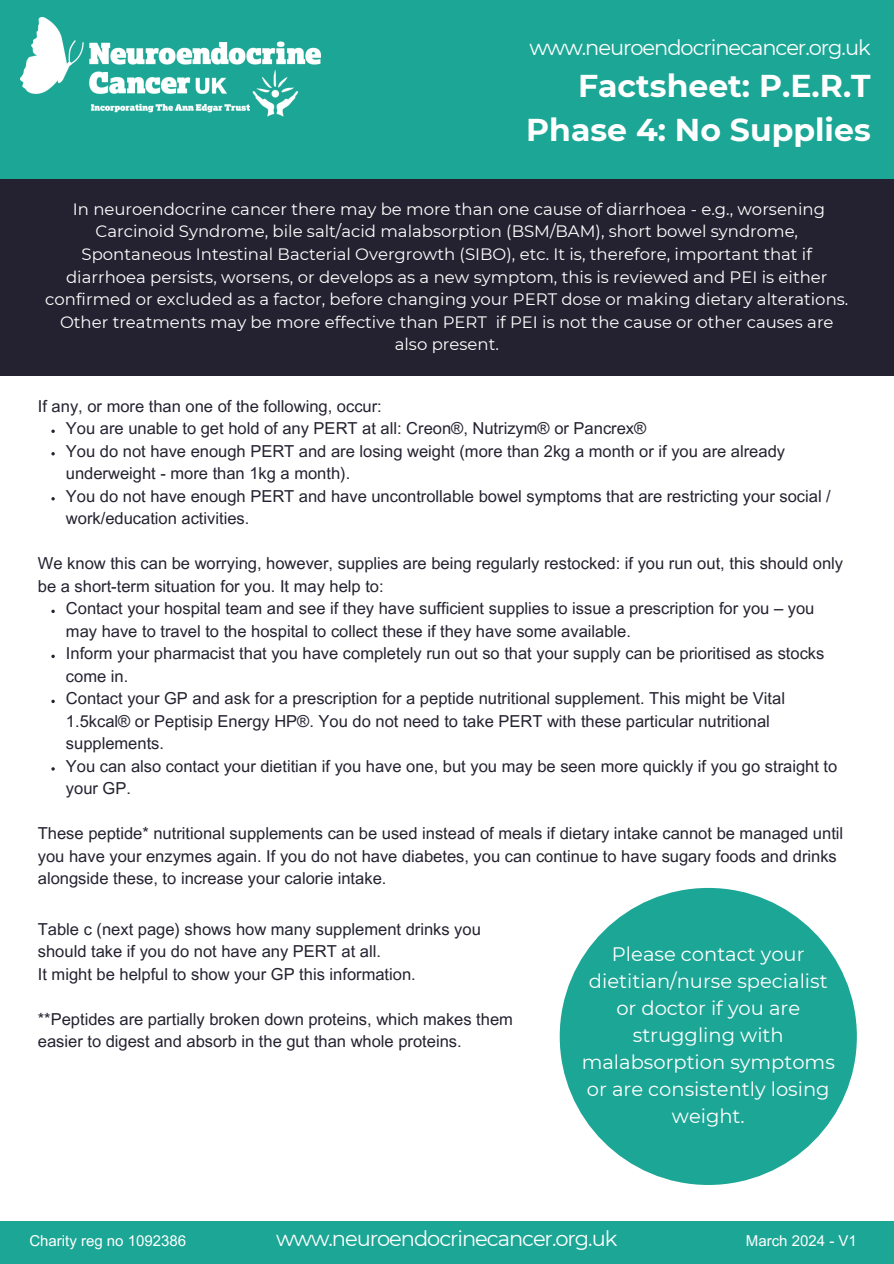
<style>
.page{position:relative;width:894px;height:1264px;background:#fff}
.page>*{position:absolute;margin:0;border:0;box-sizing:border-box;transform-origin:0 0}
.t1{font:700 31.5px/43.8px "Montserrat";color:#fff;text-align:right}
.t2{font:21px "Montserrat";letter-spacing:-.05em;color:#fff}
.t3{font:19.5px/27px "Montserrat";color:#fff;text-align:center}
.t4{font:16.5px/22.5px "Arial MT Pro";color:#242230}
.t5{font:16.5px/22.5px "Montserrat";color:#fff;text-align:center}
.t6{font:15px "Arial MT Pro";color:#fff}
</style>
<div class="page">
<svg style="left:51px;top:429px;width:4px;height:4px"></svg>
<svg style="left:51px;top:452px;width:4px;height:3px"></svg>
<svg style="left:51px;top:497px;width:4px;height:3px"></svg>
<svg style="left:51px;top:609px;width:4px;height:4px"></svg>
<svg style="left:51px;top:654px;width:4px;height:4px"></svg>
<svg style="left:51px;top:699px;width:4px;height:4px"></svg>
<svg style="left:51px;top:767px;width:4px;height:3px"></svg>
<div style="left:0;top:178px;width:893px;height:198px;background:#242230"></div>
<div style="left:559px;top:887px;width:297px;height:297px;background:#1ca695;border-radius:50%"></div>
<div style="left:0;top:1221px;width:893px;height:42px;background:#1ca695"></div>
<div style="left:0;top:0;width:893px;height:178px;background:#1ca695"></div>
<img style="left:21px;top:18px;width:299px;height:99px">
<h2 class="t2" style="left:529px;top:35px;width:342px">www.neuroendocrinecancer.org.uk</h2>
<p class="t1" style="left:526px;top:64px;width:346px">Factsheet: P.E.R.T<br>Phase 4: No Supplies</p>
<p class="t5" style="left:45px;top:198px;width:804px">In neuroendocrine cancer there may be more than one cause of diarrhoea - e.g., worsening Carcinoid Syndrome, bile salt/acid malabsorption (BSM/BAM), short bowel syndrome, Spontaneous Intestinal Bacterial Overgrowth (SIBO), etc. It is, therefore, important that if diarrhoea persists, worsens, or develops as a new symptom, this is reviewed and PEI is either confirmed or excluded as a factor, before changing your PERT dose or making dietary alterations.</p>
<p class="t5" style="left:60px;top:310px;width:774px">Other treatments may be more effective than PERT if PEI is not the cause or other causes are also present.</p>
<p class="t4" style="left:38px;top:396px;width:345px">If any, or more than one of the following, occur:</p>
<h2 class="t4" style="left:66px;top:419px;width:581px">You are unable to get hold of any PERT at all: Creon®, Nutrizym® or Pancrex®</h2>
<h1 class="t4" style="left:66px;top:441px;width:720px">You do not have enough PERT and are losing weight (more than 2kg a month or if you are already underweight - more than 1kg a month).</h1>
<p class="t4" style="left:66px;top:486px;width:766px">You do not have enough PERT and have uncontrollable bowel symptoms that are restricting your social / work/education activities.</p>
<p class="t4" style="left:38px;top:554px;width:806px">We know this can be worrying, however, supplies are being regularly restocked: if you run out, this should only be a short-term situation for you. It may help to:</p>
<p class="t4" style="left:66px;top:599px;width:749px">Contact your hospital team and see if they have sufficient supplies to issue a prescription for you – you may have to travel to the hospital to collect these if they have some available.</p>
<p class="t4" style="left:66px;top:644px;width:759px">Inform your pharmacist that you have completely run out so that your supply can be prioritised as stocks come in.</p>
<p class="t4" style="left:66px;top:689px;width:720px">Contact your GP and ask for a prescription for a peptide nutritional supplement. This might be Vital<br>1.5kcal® or Peptisip Energy HP®. You do not need to take PERT with these particular nutritional supplements.</p>
<p class="t4" style="left:66px;top:756px;width:772px">You can also contact your dietitian if you have one, but you may be seen more quickly if you go straight to your GP.</p>
<p class="t4" style="left:38px;top:824px;width:806px">These peptide* nutritional supplements can be used instead of meals if dietary intake cannot be managed until you have your enzymes again. If you do not have diabetes, you can continue to have sugary foods and drinks alongside these, to increase your calorie intake.</p>
<p class="t4" style="left:38px;top:919px;width:444px">Table c (next page) shows how many supplement drinks you should take if you do not have any PERT at all.</p>
<p class="t4" style="left:38px;top:964px;width:379px">It might be helpful to show your GP this information.</p>
<h2 class="t4" style="left:38px;top:1009px;width:476px">**Peptides are partially broken down proteins, which makes them easier to digest and absorb in the gut than whole proteins.</h2>
<p class="t3" style="left:581px;top:940px;width:254px">Please contact your dietitian/nurse specialist or doctor if you are struggling with malabsorption symptoms or are consistently losing weight.</p>
<p class="t6" style="left:29px;top:1235px;width:158px">Charity reg no 1092386</p>
<p class="t2" style="left:276px;top:1225px;width:342px">www.neuroendocrinecancer.org.uk</p>
<p class="t6" style="left:745px;top:1235px;width:112px">March 2024 - V1</p>
</div>
